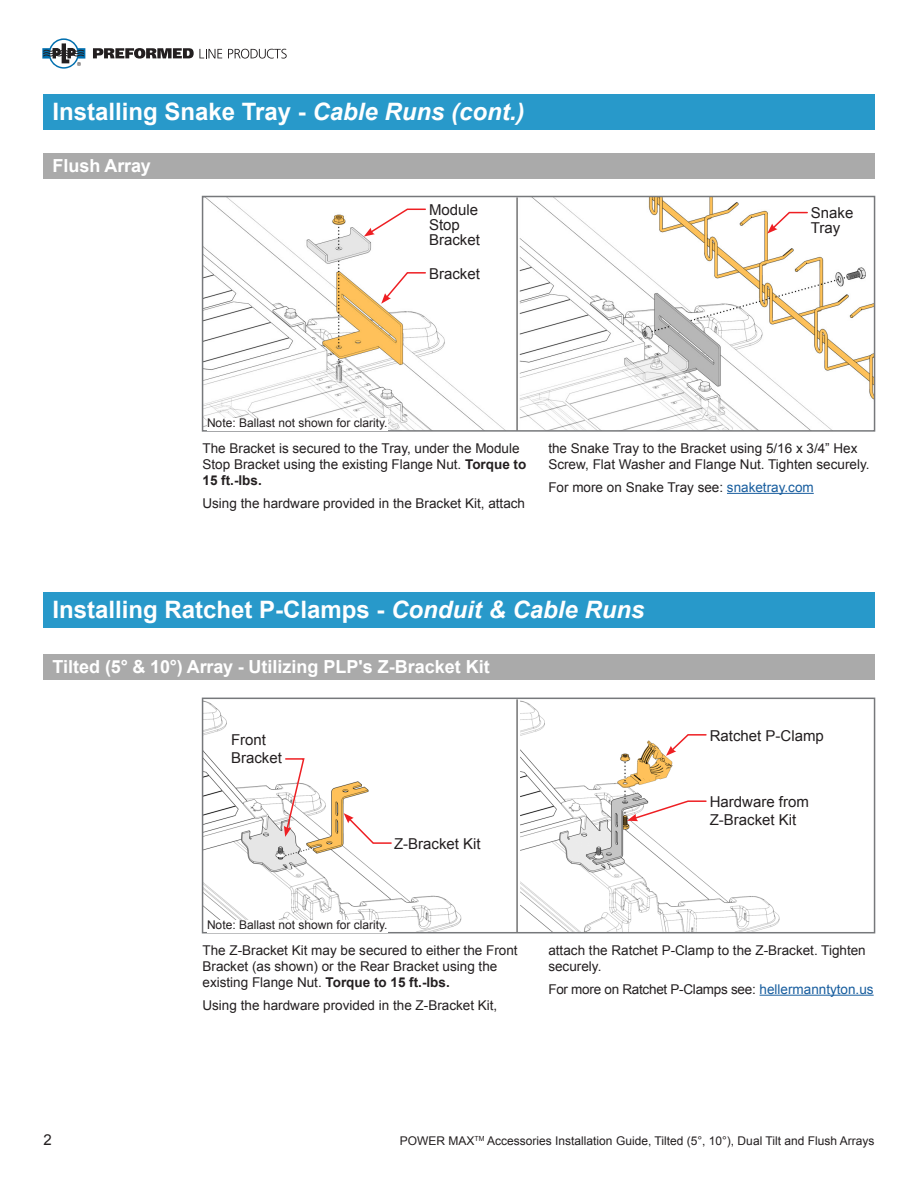
<style>
.page{position:relative;width:918px;height:1188px;background:#fff}
.page>*{position:absolute;margin:0;border:0;box-sizing:border-box;transform-origin:0 0}
.t1{font:700 24px "Arial";color:#fff}
.t2{font:700 18px "Arial";color:#fff}
.t3{font:15px/15px "Arial";color:#231f20}
.t4{font:13.5px/16.2px "Arial";color:#231f20}
.t5{font:13.5px "Arial";letter-spacing:-.02em;color:#231f20}
.t6{font:12px "Arial";color:#231f20}
.s1{font-style:italic}
.s2{font-weight:700}
.s3{color:#175d9e}
</style>
<div class="page">
<svg style="left:42px;top:38px;width:43px;height:31px"></svg>
<svg style="left:93px;top:48px;width:129px;height:11px"></svg>
<svg style="left:228px;top:49px;width:59px;height:10px"></svg>
<div style="left:43px;top:153px;width:832px;height:25px;background:#aaa"></div>
<img style="left:205px;top:199px;width:667px;height:230px">
<div style="left:202px;top:196px;width:673px;height:236px;border:2px solid #76787b"></div>
<div style="left:207px;top:418px;width:181px;height:12px;background:#fff"></div>
<svg style="left:381px;top:271px;width:46px;height:33px"></svg>
<svg style="left:364px;top:208px;width:63px;height:29px"></svg>
<svg style="left:767px;top:211px;width:42px;height:23px"></svg>
<hr style="left:727px;top:493px;width:87px;height:1px;background:#175d9e">
<div style="left:43px;top:94px;width:832px;height:36px;background:#2899ca"></div>
<div style="left:43px;top:592px;width:832px;height:36px;background:#2899ca"></div>
<div style="left:43px;top:655px;width:832px;height:25px;background:#aaa"></div>
<img style="left:205px;top:701px;width:575px;height:229px">
<div style="left:202px;top:698px;width:673px;height:235px;border:2px solid #76787b"></div>
<div style="left:207px;top:920px;width:181px;height:12px;background:#fff"></div>
<svg style="left:344px;top:813px;width:49px;height:32px"></svg>
<svg style="left:284px;top:757px;width:22px;height:80px"></svg>
<svg style="left:666px;top:733px;width:41px;height:23px"></svg>
<svg style="left:627px;top:800px;width:80px;height:21px"></svg>
<hr style="left:760px;top:995px;width:114px;height:1px;background:#175d9e">
<p class="t1" style="left:52px;top:96px;width:474px">Installing Snake Tray - <span class="s1">Cable Runs (cont.)</span></p>
<p class="t2" style="left:52px;top:154px;width:100px">Flush Array</p>
<p class="t3" style="left:429px;top:202px;width:52px">Module<br>Stop<br>Bracket</p>
<p class="t3" style="left:811px;top:206px;width:44px">Snake</p>
<p class="t3" style="left:811px;top:221px;width:31px">Tray</p>
<p class="t3" style="left:429px;top:266px;width:52px">Bracket</p>
<p class="t6" style="left:207px;top:415px;width:182px">Note: Ballast not shown for clarity.</p>
<p class="t4" style="left:202px;top:440px;width:325px">The Bracket is secured to the Tray, under the Module<br>Stop Bracket using the existing Flange Nut. <span class="s2">Torque to<br>15 ft.-lbs.</span></p>
<p class="t4" style="left:202px;top:495px;width:324px">Using the hardware provided in the Bracket Kit, attach</p>
<p class="t4" style="left:548px;top:440px;width:323px">the Snake Tray to the Bracket using 5/16 x 3/4” Hex<br>Screw, Flat Washer and Flange Nut. Tighten securely.</p>
<p class="t4" style="left:548px;top:479px;width:267px">For more on Snake Tray see: <span class="s3">snaketray.com</span></p>
<p class="t1" style="left:52px;top:594px;width:594px">Installing Ratchet P-Clamps - <span class="s1">Conduit &amp; Cable Runs</span></p>
<p class="t2" style="left:52px;top:655px;width:439px">Tilted (5° &amp; 10°) Array - Utilizing PLP's Z-Bracket Kit</p>
<p class="t3" style="left:231px;top:733px;width:37px">Front</p>
<p class="t3" style="left:231px;top:751px;width:52px">Bracket</p>
<p class="t3" style="left:394px;top:836px;width:88px">Z-Bracket Kit</p>
<p class="t6" style="left:207px;top:917px;width:182px">Note: Ballast not shown for clarity.</p>
<p class="t3" style="left:710px;top:728px;width:116px">Ratchet P-Clamp</p>
<p class="t3" style="left:710px;top:793px;width:101px;line-height:18px">Hardware from<br>Z-Bracket Kit</p>
<p class="t4" style="left:202px;top:942px;width:317px">The Z-Bracket Kit may be secured to either the Front<br>Bracket (as shown) or the Rear Bracket using the existing Flange Nut. <span class="s2">Torque to 15 ft.-lbs.</span></p>
<p class="t4" style="left:202px;top:997px;width:296px">Using the hardware provided in the Z-Bracket Kit,</p>
<p class="t4" style="left:548px;top:942px;width:319px">attach the Ratchet P-Clamp to the Z-Bracket. Tighten securely.</p>
<p class="t5" style="left:548px;top:980px;width:327px">For more on Ratchet P-Clamps see: <span class="s3">hellermanntyton.us</span></p>
<p class="t3" style="left:43px;top:1132px;width:10px">2</p>
<p class="t6" style="left:400px;top:1133px;width:476px">POWER MAX<sup>TM</sup> Accessories Installation Guide, Tilted (5°, 10°), Dual Tilt and Flush Arrays</p>
</div>
